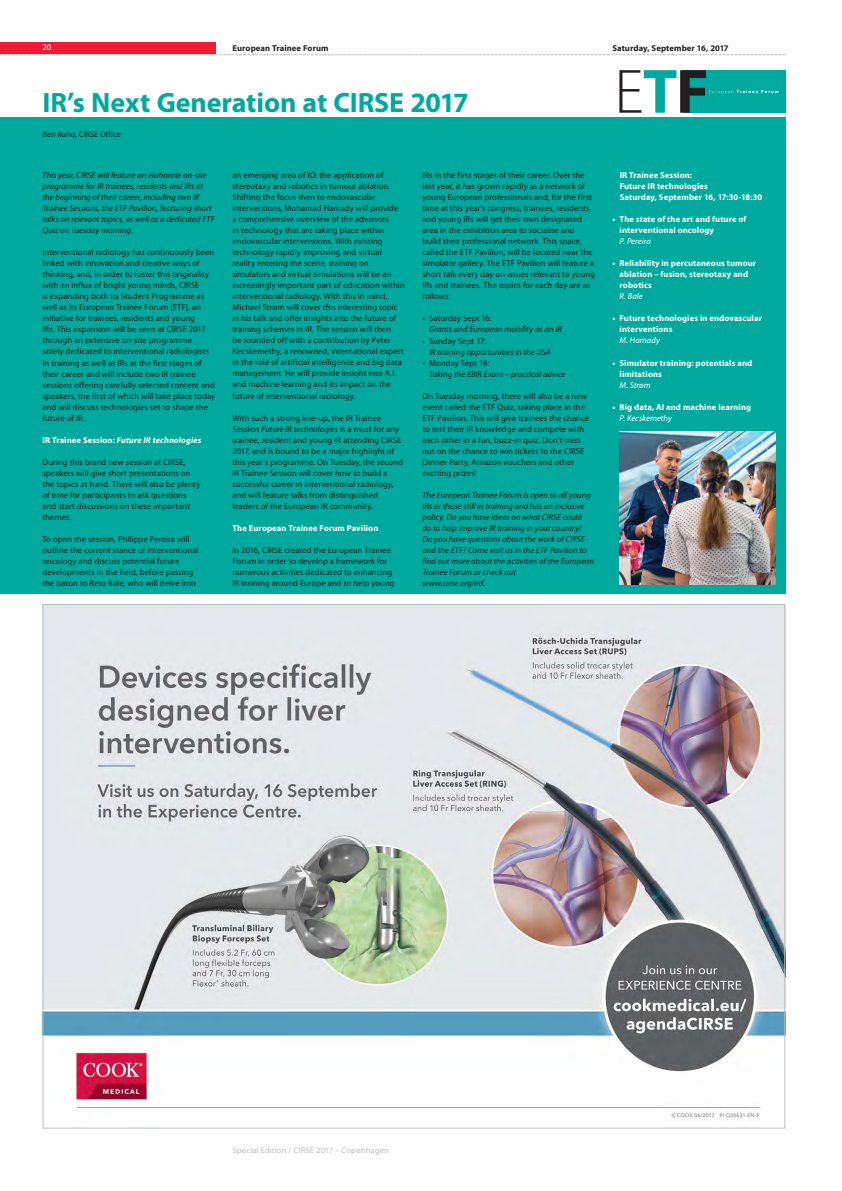
<style>
.page{position:relative;width:842px;height:1191px;background:#fff}
.page>*{position:absolute;margin:0;border:0;box-sizing:border-box;transform-origin:0 0}
.t1{font:700 28px "Myriad Pro";letter-spacing:-.005em;color:#00a99d}
.t2{font:8.6px/11px "Myriad Pro";letter-spacing:.005em;color:#231f20}
.t3{font:italic 8.6px/11px "Myriad Pro";color:#231f20}
.t4{font:700 8.6px/11px "Myriad Pro";letter-spacing:.01em;color:#fff}
.t5{font:700 8.6px "Myriad Pro";letter-spacing:.01em;color:#231f20}
.t6{font:italic 8.6px "Myriad Pro";letter-spacing:.005em;color:#fff}
.t7{font:italic 700 8.6px "Myriad Pro";letter-spacing:.01em;color:#fff}
.t8{font:8.6px "Myriad Pro";color:#fff}
.t9{font:semi-expanded 8px "Myriad Pro";color:#bbbdc0}
.s1{font-style:normal}
.s2{font-style:italic}
</style>
<div class="page">
<img style="left:45px;top:606px;width:738px;height:513px">
<div style="left:0;top:117px;width:785px;height:476px;background:#00a99d"></div>
<img style="left:619px;top:431px;width:156px;height:153px">
<svg style="left:0;top:54px;width:785px;height:1px"></svg>
<div style="left:0;top:43px;width:215px;height:11px;background:#ed1b34"></div>
<div style="left:683px;top:70px;width:102px;height:43px;background:#00a99d"></div>
<svg style="left:619px;top:70px;width:159px;height:43px"></svg>
<p class="t8" style="left:43px;top:44px;width:10px">20</p>
<p class="t5" style="left:232px;top:45px;width:98px">European Trainee Forum</p>
<p class="t5" style="left:612px;top:45px;width:118px">Saturday, September 16, 2017</p>
<h1 class="t1" style="left:43px;top:92px;width:428px">IR’s Next Generation at CIRSE 2017</h1>
<p class="t3" style="left:43px;top:129px;width:80px">Ben Raho, CIRSE Office</p>
<p class="t3" style="left:43px;top:171px;width:174px">This year, CIRSE will feature an elaborate on-site programme for IR trainees, residents and IRs at the beginning of their career, including two IR Trainee Sessions, the ETF Pavilion, featuring short talks on relevant topics, as well as a dedicated ETF Quiz on Tuesday morning.</p>
<p class="t2" style="left:43px;top:248px;width:174px">Interventional radiology has continuously been linked with innovation and creative ways of thinking, and, in order to foster this originality with an influx of bright young minds, CIRSE<br>is expanding both its Student Programme as well as its European Trainee Forum (ETF), an initiative for trainees, residents and young<br>IRs. This expansion will be seen at CIRSE 2017 through an extensive on-site programme<br>solely dedicated to interventional radiologists in training as well as IRs at the first stages of their career and will include two IR trainee sessions offering carefully selected content and speakers, the first of which will take place today and will discuss technologies set to shape the future of IR.</p>
<p class="t7" style="left:43px;top:436px;width:160px"><span class="s1">IR Trainee Session:</span> Future IR technologies</p>
<p class="t2" style="left:43px;top:457px;width:159px">During this brand new session at CIRSE, speakers will give short presentations on the topics at hand. There will also be plenty of time for participants to ask questions and start discussions on these important themes.</p>
<p class="t2" style="left:43px;top:534px;width:157px">To open the session, Philippe Pereira will outline the current stance of interventional oncology and discuss potential future developments in the field, before passing the baton to Reto Bale, who will delve into</p>
<p class="t2" style="left:232px;top:171px;width:174px">an emerging area of IO: the application of stereotaxy and robotics in tumour ablation.<br>Shifting the focus then to endovascular interventions, Mohamad Hamady will provide a comprehensive overview of the advances<br>in technology that are taking place within endovascular interventions. With existing technology rapidly improving and virtual reality entering the scene, training on simulators and virtual simulations will be an increasingly important part of education within interventional radiology. With this in mind, Michael Strøm will cover this interesting topic in his talk and offer insights into the future of training schemes in IR. The session will then<br>be rounded off with a contribution by Peter Kecskemethy, a renowned, international expert in the role of artificial intelligence and big data management. He will provide insight into A.I. and machine learning and its impact on the future of interventional radiology.</p>
<p class="t2" style="left:232px;top:413px;width:172px">With such a strong line-up, the IR Trainee Session <span class="s2">Future IR technologies</span> is a must for any trainee, resident and young IR attending CIRSE 2017, and is bound to be a major highlight of this year’s programme. On Tuesday, the second IR Trainee Session will cover how to build a successful career in interventional radiology, and will feature talks from distinguished leaders of the European IR community.</p>
<p class="t4" style="left:232px;top:523px;width:147px">The European Trainee Forum Pavilion</p>
<p class="t2" style="left:232px;top:545px;width:164px">In 2016, CIRSE created the European Trainee Forum in order to develop a framework for numerous activities dedicated to enhancing IR training around Europe and to help young</p>
<p class="t2" style="left:422px;top:171px;width:174px">IRs in the first stages of their career. Over the last year, it has grown rapidly as a network of young European professionals and, for the first time at this year’s congress, trainees, residents and young IRs will get their own designated area in the exhibition area to socialise and build their professional network. This space, called the ETF Pavilion, will be located near the simulator gallery. The ETF Pavilion will feature a short talk every day on issues relevant to young IRs and trainees. The topics for each day are as follows:</p>
<p class="t2" style="left:422px;top:314px;width:71px">• Saturday Sept 16:</p>
<p class="t3" style="left:429px;top:325px;width:134px">Grants and European mobility as an IR</p>
<p class="t2" style="left:422px;top:336px;width:65px">• Sunday Sept 17:</p>
<p class="t3" style="left:429px;top:347px;width:123px">IR training opportunities in the USA</p>
<p class="t2" style="left:422px;top:358px;width:69px">• Monday Sept 18:</p>
<p class="t3" style="left:429px;top:369px;width:138px">Taking the EBIR Exam – practical advice</p>
<p class="t2" style="left:422px;top:391px;width:168px">On Tuesday morning, there will also be a new event called the ETF Quiz, taking place in the ETF Pavilion. This will give trainees the chance to test their IR knowledge and compete with each other in a fun, buzz-in quiz. Don’t miss out on the chance to win tickets to the CIRSE Dinner Party, Amazon vouchers and other exciting prizes!</p>
<p class="t3" style="left:422px;top:490px;width:173px">The European Trainee Forum is open to all young IRs or those still in training and has an inclusive policy. Do you have ideas on what CIRSE could<br>do to help improve IR training in your country?<br>Do you have questions about the work of CIRSE and the ETF? Come visit us in the ETF Pavilion to find out more about the activities of the European Trainee Forum or check out<br>www.cirse.org/etf.</p>
<p class="t4" style="left:620px;top:171px;width:144px">IR Trainee Session:<br>Future IR technologies<br>Saturday, September 16, 17:30-18:30</p>
<p class="t4" style="left:619px;top:215px;width:128px;text-indent:-7px">• The state of the art and future of interventional oncology</p>
<p class="t6" style="left:619px;top:238px;width:33px">P. Pereira</p>
<p class="t4" style="left:619px;top:259px;width:138px;text-indent:-7px">• Reliability in percutaneous tumour ablation – fusion, stereotaxy and robotics</p>
<p class="t6" style="left:619px;top:293px;width:25px">R. Bale</p>
<p class="t4" style="left:619px;top:314px;width:144px;text-indent:-7px">• Future technologies in endovascular interventions</p>
<p class="t6" style="left:619px;top:337px;width:42px">M. Hamady</p>
<p class="t4" style="left:619px;top:358px;width:134px;text-indent:-7px">• Simulator training: potentials and limitations</p>
<p class="t6" style="left:619px;top:381px;width:33px">M. Strøm</p>
<p class="t4" style="left:612px;top:402px;width:140px">• Big data, AI and machine learning</p>
<p class="t6" style="left:619px;top:414px;width:54px">P. Kecskemethy</p>
<p class="t9" style="left:232px;top:1147px;width:158px">Special Edition / CIRSE 2017 – Copenhagen</p>
</div>
